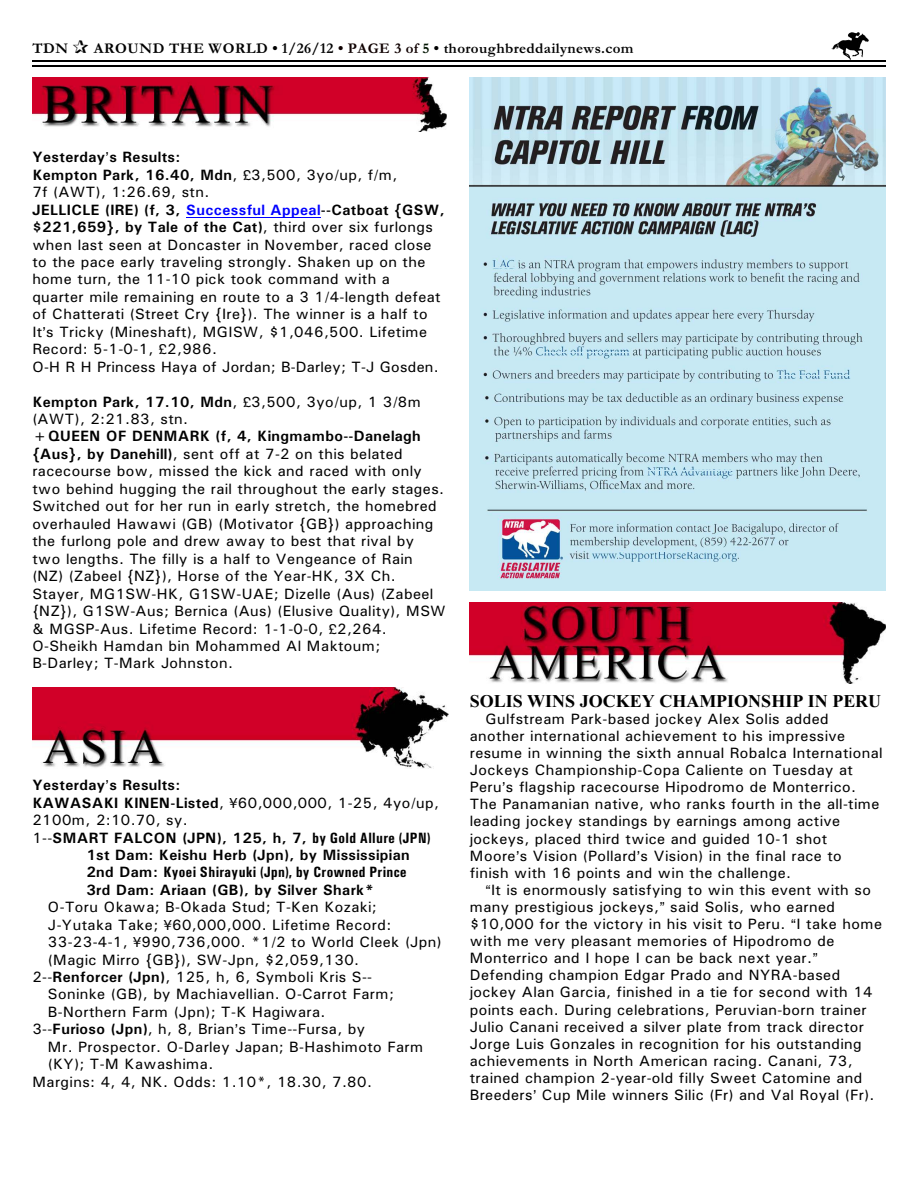
<style>
.page{position:relative;width:918px;height:1188px;background:#fff}
.page>*{position:absolute;margin:0;border:0;box-sizing:border-box;transform-origin:0 0}
.t1{font:700 18px "Times New Roman";color:#000}
.t2{font:15px/17.4px "Univers";letter-spacing:.03em;color:#000}
.t3{font:700 15px "Univers";letter-spacing:.03em;color:#000}
.t4{font:700 15px "Garamond Normal";letter-spacing:.03em;color:#000}
.t5{font:700 15px "Univers Condensed";letter-spacing:.025em;color:#000}
.s1{color:#0f0000}
.s2{color:#001400}
.s3{font-weight:700}
.s4{font-weight:700;color:#00f}
.s5{font-weight:400}
.s6{font-family:"Univers Condensed"}
.s7{font-family:"Univers"}
</style>
<div class="page">
<img style="left:832px;top:32px;width:36px;height:27px">
<hr style="left:32px;top:61px;width:853px;height:1px;background:#000">
<hr style="left:32px;top:66px;width:853px;height:1px;background:#000">
<hr style="left:186px;top:217px;width:135px;height:1px;background:#00f">
<img style="left:470px;top:77px;width:416px;height:513px">
<svg style="left:492px;top:267px;width:27px;height:1px"></svg>
<hr style="left:539px;top:352px;width:91px;height:1px;background:#c7e8f5">
<hr style="left:778px;top:375px;width:75px;height:1px;background:#c7e8f5">
<hr style="left:647px;top:470px;width:87px;height:1px;background:#c7e8f5">
<hr style="left:593px;top:551px;width:147px;height:1px;background:#c7e8f5">
<img style="left:32px;top:77px;width:415px;height:54px">
<img style="left:32px;top:688px;width:416px;height:81px">
<img style="left:470px;top:603px;width:416px;height:80px">
<p class="t4" style="left:32px;top:43px;width:37px">TDN</p>
<p class="t4" style="left:94px;top:43px;width:541px">AROUND THE WORLD • 1/26/12 <span class="s1">• PAGE 3 of</span> <span class="s2">5</span> • thoroughbreddailynews.com</p>
<p class="t2" style="left:32px;top:150px;width:414px"><span class="s3">Yesterday s Results:<br>Kempton Park, 16.40, Mdn</span>, 3,500, 3yo/up, f/m,<br>7f (AWT), 1:26.69, stn.<br><span class="s3">JELLICLE (IRE) (f, 3,</span> <span class="s4">Successful Appeal</span><span class="s3">--Catboat {GSW, $221,659}, by Tale of the Cat)</span>, third over six furlongs when last seen at Doncaster in November, raced close to the pace early traveling strongly. Shaken up on the home turn, the 11-10 pick took command with a quarter mile remaining en route to a 3 1/4-length defeat of Chatterati (Street Cry {Ire}). The winner is a half to<br>It s Tricky (Mineshaft), MGISW, $1,046,500. Lifetime Record: 5-1-0-1, 2,986.<br>O-H R H Princess Haya of Jordan; B-Darley; T-J Gosden.</p>
<p class="t2" style="left:32px;top:394px;width:415px"><span class="s3">Kempton Park, 17.10, Mdn</span>, 3,500, 3yo/up, 1 3/8m (AWT), 2:21.83, stn.<br><span class="s3">+QUEEN OF DENMARK (f, 4, Kingmambo--Danelagh {Aus}, by Danehill)</span>, sent off at 7-2 on this belated racecourse bow, missed the kick and raced with only two behind hugging the rail throughout the early stages.<br>Switched out for her run in early stretch, the homebred overhauled Hawawi (GB) (Motivator {GB}) approaching the furlong pole and drew away to best that rival by two lengths. The filly is a half to Vengeance of Rain (NZ) (Zabeel {NZ}), Horse of the Year-HK, 3X Ch.<br>Stayer, MG1SW-HK, G1SW-UAE; Dizelle (Aus) (Zabeel {NZ}), G1SW-Aus; Bernica (Aus) (Elusive Quality), MSW &amp; MGSP-Aus. Lifetime Record: 1-1-0-0, 2,264.<br>O-Sheikh Hamdan bin Mohammed Al Maktoum; B-Darley; T-Mark Johnston.</p>
<p class="t3" style="left:32px;top:780px;width:149px">Yesterday s Results:</p>
<p class="t2" style="left:32px;top:795px;width:408px"><span class="s3">KAWASAKI KINEN-Listed</span>, 60,000,000, 1-25, 4yo/up,</p>
<p class="t2" style="left:32px;top:813px;width:157px">2100m, 2:10.70, sy.</p>
<p class="t3" style="left:32px;top:833px;width:400px"><span class="s5">1--</span>SMART FALCON (JPN), 125, h, 7, <span class="s6">by Gold Allure (JPN)</span></p>
<p class="t3" style="left:86px;top:850px;width:325px">1st Dam: Keishu Herb (Jpn), by Mississipian</p>
<p class="t5" style="left:86px;top:867px;width:322px"><span class="s7">2nd Dam:</span> Kyoei Shirayuki (Jpn), by Crowned Prince</p>
<p class="t3" style="left:86px;top:884px;width:289px">3rd Dam: Ariaan (GB), by Silver Shark*</p>
<p class="t2" style="left:48px;top:900px;width:330px">O-Toru Okawa; B-Okada Stud; T-Ken Kozaki;</p>
<p class="t2" style="left:48px;top:917px;width:345px">J-Yutaka Take; 60,000,000. Lifetime Record:</p>
<p class="t2" style="left:48px;top:935px;width:395px">33-23-4-1, 990,736,000. *1/2 to World Cleek (Jpn)</p>
<p class="t2" style="left:48px;top:952px;width:313px">(Magic Mirro {GB}), SW-Jpn, $2,059,130.</p>
<p class="t2" style="left:32px;top:969px;width:341px">2--<span class="s3">Renforcer (Jpn)</span>, 125, h, 6, Symboli Kris S--</p>
<p class="t2" style="left:48px;top:987px;width:348px">Soninke (GB), by Machiavellian. O-Carrot Farm;</p>
<p class="t2" style="left:48px;top:1004px;width:279px">B-Northern Farm (Jpn); T-K Hagiwara.</p>
<p class="t2" style="left:32px;top:1022px;width:334px">3--<span class="s3">Furioso (Jpn)</span>, h, 8, Brian s Time--Fursa, by</p>
<p class="t2" style="left:48px;top:1039px;width:377px">Mr. Prospector. O-Darley Japan; B-Hashimoto Farm</p>
<p class="t2" style="left:48px;top:1057px;width:167px">(KY); T-M Kawashima.</p>
<p class="t2" style="left:32px;top:1074px;width:341px">Margins: 4, 4, NK. Odds: 1.10*, 18.30, 7.80.</p>
<p class="t1" style="left:470px;top:695px;width:413px">SOLIS WINS JOCKEY CHAMPIONSHIP IN PERU</p>
<p class="t2" style="left:485px;top:711px;width:345px">Gulfstream Park-based jockey Alex Solis added</p>
<p class="t2" style="left:470px;top:728px;width:377px">another international achievement to his impressive</p>
<p class="t2" style="left:470px;top:746px;width:414px">resume in winning the sixth annual Robalca International</p>
<p class="t2" style="left:470px;top:763px;width:385px">Jockeys Championship-Copa Caliente on Tuesday at</p>
<p class="t2" style="left:470px;top:780px;width:388px">Peru s flagship racecourse Hipodromo de Monterrico.</p>
<p class="t2" style="left:470px;top:797px;width:411px">The Panamanian native, who ranks fourth in the all-time</p>
<p class="t2" style="left:470px;top:814px;width:372px">leading jockey standings by earnings among active</p>
<p class="t2" style="left:470px;top:831px;width:359px">jockeys, placed third twice and guided 10-1 shot</p>
<p class="t2" style="left:470px;top:848px;width:374px">Moore s Vision (Pollard s Vision) in the final race to</p>
<p class="t2" style="left:470px;top:865px;width:323px">finish with 16 points and win the challenge.</p>
<p class="t2" style="left:491px;top:882px;width:381px">It is enormously satisfying to win this event with so</p>
<p class="t2" style="left:470px;top:899px;width:367px">many prestigious jockeys, said Solis, who earned</p>
<p class="t2" style="left:470px;top:917px;width:414px">$10,000 for the victory in his visit to Peru. I take home</p>
<p class="t2" style="left:470px;top:934px;width:366px">with me very pleasant memories of Hipodromo de</p>
<p class="t2" style="left:470px;top:951px;width:344px">Monterrico and I hope I can be back next year.</p>
<p class="t2" style="left:470px;top:968px;width:372px">Defending champion Edgar Prado and NYRA-based</p>
<p class="t2" style="left:470px;top:985px;width:404px">jockey Alan Garcia, finished in a tie for second with 14</p>
<p class="t2" style="left:470px;top:1002px;width:399px">points each. During celebrations, Peruvian-born trainer</p>
<p class="t2" style="left:470px;top:1019px;width:396px">Julio Canani received a silver plate from track director</p>
<p class="t2" style="left:470px;top:1036px;width:393px">Jorge Luis Gonzales in recognition for his outstanding</p>
<p class="t2" style="left:470px;top:1053px;width:385px">achievements in North American racing. Canani, 73,</p>
<p class="t2" style="left:470px;top:1070px;width:394px">trained champion 2-year-old filly Sweet Catomine and</p>
<p class="t2" style="left:470px;top:1088px;width:406px">Breeders Cup Mile winners Silic (Fr) and Val Royal (Fr).</p>
</div>
